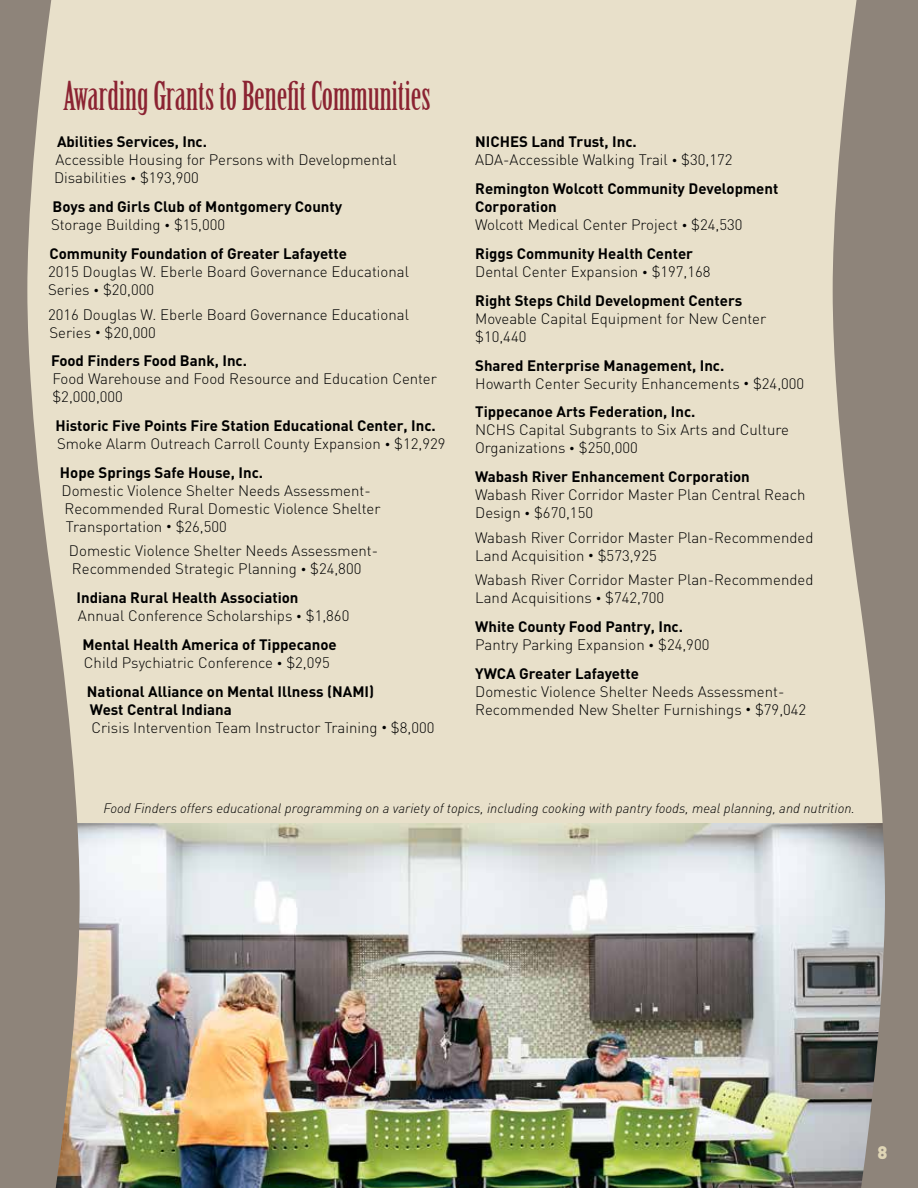
<style>
.page{position:relative;width:918px;height:1188px;background:#e8e0ca}
.page>*{position:absolute;margin:0;border:0;box-sizing:border-box;transform-origin:0 0}
.t1{font:39px "Birch Std";color:#8b2332}
.t2{font:900 18px "DIN";color:#e0d6b6}
.t3{font:300 15px/18px "DIN";color:#000}
.t4{font:700 15px/18px "DIN";color:#000}
.t5{font:italic 300 13.5px "DIN";color:#000}
.s1{font-size:10.5px}
.s2{font-weight:300}
.s3{font-weight:300;font-size:10.5px}
.s4{font-weight:700}
</style>
<div class="page">
<img style="left:80px;top:823px;width:753px;height:365px">
<svg style="left:833px;top:0;width:85px;height:1188px;fill:#8e847a"></svg>
<svg style="left:0;top:0;width:80px;height:1188px;fill:#8e847a"></svg>
<h1 class="t1" style="left:63px;top:74px;width:369px">Awarding Grants to Benefit Communities</h1>
<p class="t4" style="left:57px;top:132px;width:152px">Abilities Services, Inc.</p>
<p class="t3" style="left:54px;top:151px;width:344px">Accessible Housing for Persons with Developmental<br>Disabilities <span class="s1">•</span> $193,900</p>
<p class="t4" style="left:51px;top:197px;width:293px">Boys and Girls Club of Montgomery County<br><span class="s2">Storage Building</span> <span class="s3">•</span> <span class="s2">$15,000</span></p>
<p class="t4" style="left:50px;top:244px;width:299px">Community Foundation of Greater Lafayette</p>
<p class="t3" style="left:48px;top:263px;width:362px">2015 Douglas W. Eberle Board Governance Educational<br>Series <span class="s1">•</span> $20,000</p>
<p class="t3" style="left:48px;top:305px;width:362px">2016 Douglas W. Eberle Board Governance Educational<br>Series <span class="s1">•</span> $20,000</p>
<p class="t4" style="left:51px;top:351px;width:198px">Food Finders Food Bank, Inc.</p>
<p class="t3" style="left:53px;top:370px;width:386px">Food Warehouse and Food Resource and Education Center $2,000,000</p>
<p class="t4" style="left:56px;top:416px;width:391px">Historic Five Points Fire Station Educational Center, Inc.<br><span class="s2">Smoke Alarm Outreach Carroll County Expansion</span> <span class="s3">•</span> <span class="s2">$12,929</span></p>
<p class="t4" style="left:60px;top:463px;width:205px">Hope Springs Safe House, Inc.</p>
<p class="t3" style="left:61px;top:481px;width:321px">Domestic Violence Shelter Needs Assessment-<br>Recommended Rural Domestic Violence Shelter<br>Transportation <span class="s1">•</span> $26,500</p>
<p class="t3" style="left:69px;top:542px;width:311px">Domestic Violence Shelter Needs Assessment-<br>Recommended Strategic Planning <span class="s1">•</span> $24,800</p>
<p class="t3" style="left:76px;top:589px;width:274px"><span class="s4">Indiana Rural Health Association<br></span>Annual Conference Scholarships <span class="s1">•</span> $1,860</p>
<p class="t3" style="left:82px;top:635px;width:256px"><span class="s4">Mental Health America of Tippecanoe<br></span>Child Psychiatric Conference <span class="s1">•</span> $2,095</p>
<p class="t4" style="left:87px;top:682px;width:349px">National Alliance on Mental Illness (NAMI)<br>West Central Indiana<br><span class="s2">Crisis Intervention Team Instructor Training</span> <span class="s3">•</span> <span class="s2">$8,000</span></p>
<p class="t3" style="left:475px;top:133px;width:259px"><span class="s4">NICHES Land Trust, Inc.<br></span>ADA-Accessible Walking Trail <span class="s1">•</span> $30,172</p>
<p class="t4" style="left:475px;top:179px;width:305px">Remington Wolcott Community Development<br>Corporation<br><span class="s2">Wolcott Medical Center Project</span> <span class="s3">•</span> <span class="s2">$24,530</span></p>
<p class="t3" style="left:475px;top:245px;width:237px"><span class="s4">Riggs Community Health Center<br></span>Dental Center Expansion <span class="s1">•</span> $197,168</p>
<p class="t4" style="left:475px;top:291px;width:269px">Right Steps Child Development Centers</p>
<p class="t3" style="left:475px;top:309px;width:293px">Moveable Capital Equipment for New Center $10,440</p>
<p class="t3" style="left:475px;top:356px;width:331px"><span class="s4">Shared Enterprise Management, Inc.<br></span>Howarth Center Security Enhancements <span class="s1">•</span> $24,000</p>
<p class="t4" style="left:475px;top:402px;width:222px">Tippecanoe Arts Federation, Inc.</p>
<p class="t3" style="left:475px;top:421px;width:315px">NCHS Capital Subgrants to Six Arts and Culture<br>Organizations <span class="s1">•</span> $250,000</p>
<p class="t4" style="left:475px;top:467px;width:276px">Wabash River Enhancement Corporation</p>
<p class="t3" style="left:475px;top:486px;width:332px">Wabash River Corridor Master Plan Central Reach<br>Design <span class="s1">•</span> $670,150</p>
<p class="t3" style="left:475px;top:528px;width:340px">Wabash River Corridor Master Plan-Recommended<br>Land Acquisition <span class="s1">•</span> $573,925</p>
<p class="t3" style="left:475px;top:571px;width:340px">Wabash River Corridor Master Plan-Recommended<br>Land Acquisitions <span class="s1">•</span> $742,700</p>
<p class="t3" style="left:475px;top:617px;width:236px"><span class="s4">White County Food Pantry, Inc.<br></span>Pantry Parking Expansion <span class="s1">•</span> $24,900</p>
<p class="t4" style="left:475px;top:664px;width:165px">YWCA Greater Lafayette</p>
<p class="t3" style="left:475px;top:682px;width:333px">Domestic Violence Shelter Needs Assessment-<br>Recommended New Shelter Furnishings <span class="s1">•</span> $79,042</p>
<p class="t5" style="left:104px;top:800px;width:753px">Food Finders offers educational programming on a variety of topics, including cooking with pantry foods, meal planning, and nutrition.</p>
<p class="t2" style="left:877px;top:1140px;width:12px">8</p>
</div>
